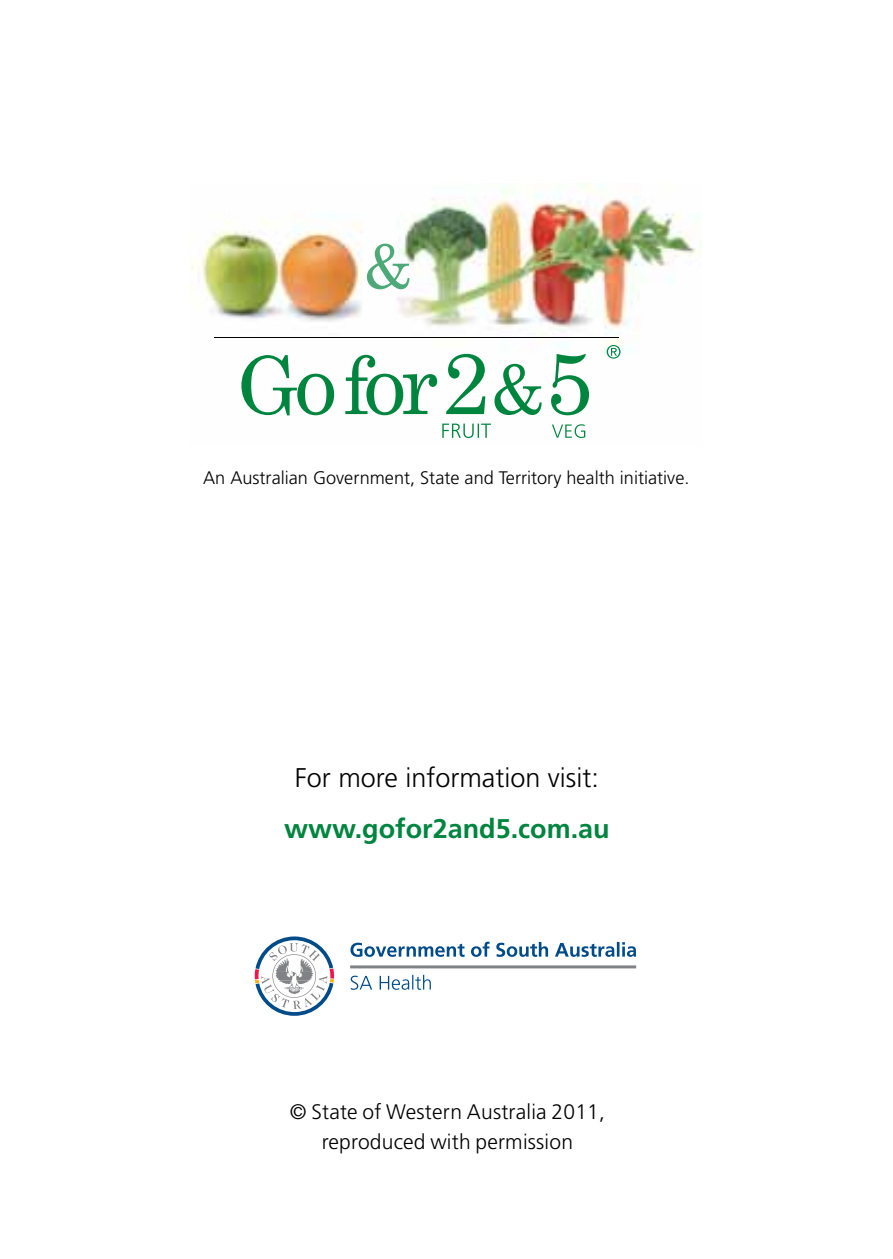
<style>
.page{position:relative;width:893px;height:1259px;background:#fff}
.page>*{position:absolute;margin:0;border:0;box-sizing:border-box;transform-origin:0 0}
.t1{font:300 27px "Frutiger";color:#000}
.t2{font:700 27px "Frutiger";color:#00853f}
.t3{font:300 21px/30px "Frutiger";letter-spacing:.01em;color:#000;text-align:center}
.t4{font:300 18px "Frutiger";color:#000}
</style>
<div class="page">
<img style="left:190px;top:183px;width:511px;height:256px">
<svg style="left:241px;top:354px;width:348px;height:84px"></svg>
<svg style="left:367px;top:244px;width:42px;height:45px"></svg>
<hr style="left:214px;top:337px;width:404px;height:1px;background:#000">
<svg style="left:607px;top:345px;width:13px;height:14px"></svg>
<hr style="left:350px;top:965px;width:286px;height:3px;background:#808285">
<svg style="left:255px;top:936px;width:79px;height:79px"></svg>
<svg style="left:350px;top:941px;width:286px;height:16px"></svg>
<svg style="left:351px;top:975px;width:80px;height:14px"></svg>
<p class="t4" style="left:203px;top:467px;width:488px">An Australian Government, State and Territory health initiative.</p>
<h1 class="t1" style="left:295px;top:762px;width:305px">For more information visit:</h1>
<h1 class="t2" style="left:284px;top:812px;width:327px">www.gofor2and5.com.au</h1>
<p class="t3" style="left:290px;top:1096px;width:317px">© State of Western Australia 2011, reproduced with permission</p>
</div>
